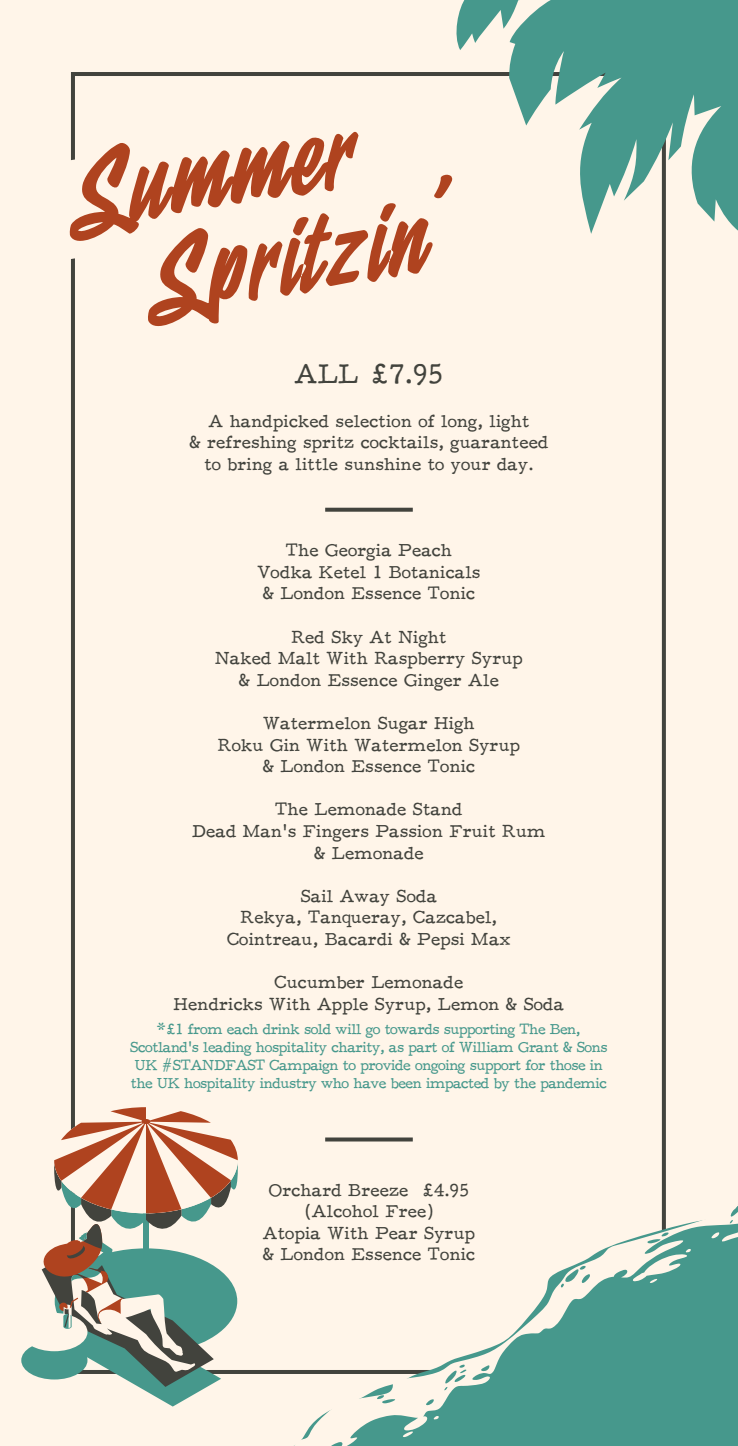
<style>
.page{position:relative;width:738px;height:1446px;background:#fff}
.page>*{position:absolute;margin:0;border:0;box-sizing:border-box;transform-origin:0 0}
.t1{font:28px "F25 Executive";color:#42433d}
.t2{font:18px/21.6px "F25 Executive";color:#42433d;text-align:center}
.t3{font:15px/18px "F25 Executive";letter-spacing:-.04em;color:#46988c;text-align:center}
</style>
<div class="page">
<div style="left:0;top:0;width:737px;height:1446px;background:#fff5e9"></div>
<svg style="left:21px;top:1107px;width:217px;height:299px"></svg>
<svg style="left:452px;top:0;width:285px;height:234px;fill:#46988c"></svg>
<svg style="left:289px;top:1203px;width:448px;height:243px"></svg>
<svg style="left:325px;top:1137px;width:87px;height:4px"></svg>
<svg style="left:325px;top:508px;width:87px;height:4px"></svg>
<svg style="left:148px;top:174px;width:304px;height:153px"></svg>
<svg style="left:69px;top:104px;width:291px;height:146px"></svg>
<h1 class="t1" style="left:294px;top:358px;width:150px">ALL £7.95</h1>
<p class="t2" style="left:189px;top:410px;width:360px">A handpicked selection of long, light<br>&amp; refreshing spritz cocktails, guaranteed to bring a little sunshine to your day.</p>
<p class="t2" style="left:257px;top:539px;width:225px">The Georgia Peach<br>Vodka Ketel 1 Botanicals &amp; London Essence Tonic</p>
<p class="t2" style="left:215px;top:626px;width:309px">Red Sky At Night<br>Naked Malt With Raspberry Syrup &amp; London Essence Ginger Ale</p>
<p class="t2" style="left:218px;top:712px;width:303px">Watermelon Sugar High<br>Roku Gin With Watermelon Syrup &amp; London Essence Tonic</p>
<p class="t2" style="left:192px;top:798px;width:355px">The Lemonade Stand<br>Dead Man’s Fingers Passion Fruit Rum &amp; Lemonade</p>
<p class="t2" style="left:227px;top:885px;width:285px">Sail Away Soda<br>Rekya, Tanqueray, Cazcabel,<br>Cointreau, Bacardi &amp; Pepsi Max</p>
<p class="t2" style="left:173px;top:971px;width:392px">Cucumber Lemonade<br>Hendricks With Apple Syrup, Lemon &amp; Soda</p>
<p class="t3" style="left:130px;top:1019px;width:478px">*£1 from each drink sold will go towards supporting The Ben, Scotland’s leading hospitality charity, as part of William Grant &amp; Sons UK #STANDFAST Campaign to provide ongoing support for those in the UK hospitality industry who have been impacted by the pandemic</p>
<p class="t2" style="left:262px;top:1179px;width:214px">Orchard Breeze £4.95 (Alcohol Free)<br>Atopia With Pear Syrup &amp; London Essence Tonic</p>
</div>
